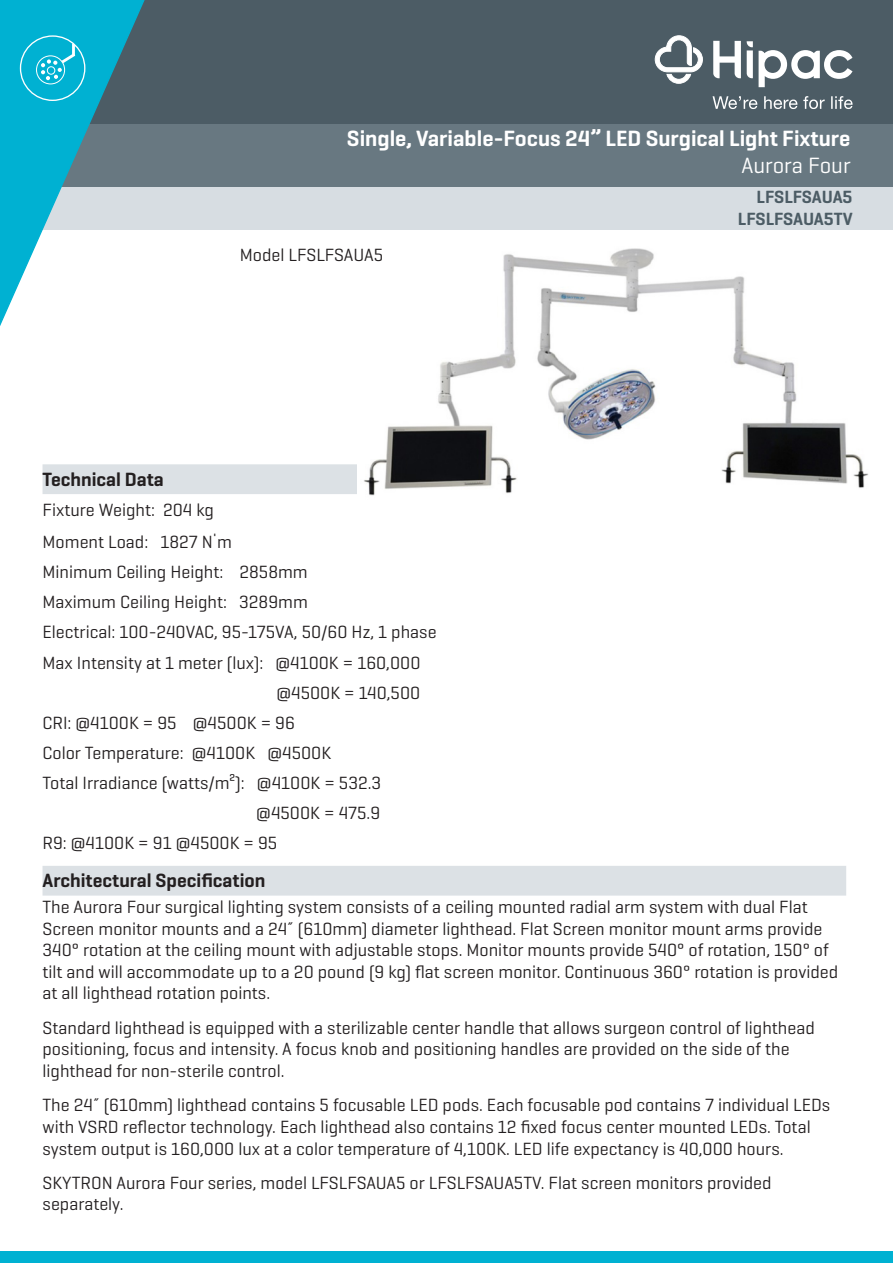
<style>
.page{position:relative;width:893px;height:1263px;background:#fff}
.page>*{position:absolute;margin:0;border:0;box-sizing:border-box;transform-origin:0 0}
.t1{font:600 22.5px "Geogrotesque";color:#fff}
.t2{font:22.5px "Geogrotesque";color:#fff}
.Paragraph_Style_1{font:600 19.5px "Geogrotesque";color:#231f20}
.Paragraph_Style_2{font:18px/21.6px "Geogrotesque";color:#231f20}
.t3{font:600 18px "Geogrotesque";letter-spacing:-.005em;color:#4c5c65}
.Paragraph_Style_2-2{font:15.75px "Geogrotesque";color:#231f20}
</style>
<div class="page">
<div style="left:43px;top:464px;width:391px;height:30px;background:#dce1e5"></div>
<div style="left:43px;top:866px;width:803px;height:29px;background:#dce1e5"></div>
<div style="left:0;top:109px;width:893px;height:88px;background:#687881"></div>
<div style="left:0;top:187px;width:893px;height:43px;background:#d7dde2"></div>
<div style="left:0;top:0;width:893px;height:123px;background:#4c5c65"></div>
<svg style="left:654px;top:35px;width:49px;height:49px"></svg>
<svg style="left:713px;top:96px;width:140px;height:13px"></svg>
<svg style="left:759px;top:50px;width:93px;height:37px"></svg>
<svg style="left:747px;top:41px;width:6px;height:37px"></svg>
<svg style="left:713px;top:41px;width:28px;height:37px"></svg>
<div style="left:0;top:1251px;width:893px;height:12px;background:#00b1d2"></div>
<svg style="left:0;top:0;width:168px;height:326px"></svg>
<div style="left:20px;top:35px;width:65px;height:66px;border:1px solid #fff;border-radius:50%"></div>
<svg style="left:37px;top:56px;width:28px;height:28px"></svg>
<div style="left:36px;top:56px;width:29px;height:28px;border:1px solid #fff;border-radius:50%"></div>
<svg style="left:41px;top:43px;width:37px;height:37px"></svg>
<img style="left:357px;top:248px;width:512px;height:248px">
<p class="t1" style="left:347px;top:125px;width:505px">Single, Variable-Focus 24” LED Surgical Light Fixture</p>
<p class="t2" style="left:741px;top:152px;width:111px">Aurora Four</p>
<p class="t3" style="left:757px;top:186px;width:97px">LFSLFSAUA5</p>
<p class="t3" style="left:738px;top:207px;width:116px">LFSLFSAUA5TV</p>
<p class="Paragraph_Style_2" style="left:240px;top:243px;width:145px">Model LFSLFSAUA5</p>
<p class="Paragraph_Style_1" style="left:43px;top:467px;width:123px">Technical Data</p>
<p class="Paragraph_Style_2" style="left:43px;top:498px;width:173px">Fixture Weight: 204 kg</p>
<p class="Paragraph_Style_2" style="left:43px;top:531px;width:191px">Moment Load: 1827 N m</p>
<p class="Paragraph_Style_2-2" style="left:213px;top:524px;width:6px">•</p>
<p class="Paragraph_Style_2" style="left:43px;top:561px;width:267px">Minimum Ceiling Height: 2858mm</p>
<p class="Paragraph_Style_2" style="left:43px;top:591px;width:267px">Maximum Ceiling Height: 3289mm</p>
<p class="Paragraph_Style_2" style="left:43px;top:621px;width:396px">Electrical: 100-240VAC, 95-175VA, 50/60 Hz, 1 phase</p>
<p class="Paragraph_Style_2" style="left:43px;top:651px;width:379px">Max Intensity at 1 meter (lux): @4100K = 160,000</p>
<p class="Paragraph_Style_2" style="left:276px;top:681px;width:145px">@4500K = 140,500</p>
<p class="Paragraph_Style_2" style="left:43px;top:711px;width:254px">CRI: @4100K = 95 @4500K = 96</p>
<p class="Paragraph_Style_2" style="left:43px;top:741px;width:290px">Color Temperature: @4100K @4500K</p>
<p class="Paragraph_Style_2" style="left:43px;top:771px;width:340px">Total Irradiance (watts/m²): @4100K = 532.3</p>
<p class="Paragraph_Style_2" style="left:256px;top:802px;width:125px">@4500K = 475.9</p>
<p class="Paragraph_Style_2" style="left:43px;top:832px;width:236px">R9: @4100K = 91 @4500K = 95</p>
<p class="Paragraph_Style_1" style="left:43px;top:868px;width:225px">Architectural Specification</p>
<p class="Paragraph_Style_2" style="left:43px;top:895px;width:797px">The Aurora Four surgical lighting system consists of a ceiling mounted radial arm system with dual Flat Screen monitor mounts and a 24˝ (610mm) diameter lighthead. Flat Screen monitor mount arms provide 340° rotation at the ceiling mount with adjustable stops. Monitor mounts provide 540° of rotation, 150° of tilt and will accommodate up to a 20 pound (9 kg) flat screen monitor. Continuous 360° rotation is provided at all lighthead rotation points.</p>
<p class="Paragraph_Style_2" style="left:43px;top:1016px;width:774px">Standard lighthead is equipped with a sterilizable center handle that allows surgeon control of lighthead positioning, focus and intensity. A focus knob and positioning handles are provided on the side of the lighthead for non-sterile control.</p>
<p class="Paragraph_Style_2" style="left:43px;top:1094px;width:789px">The 24˝ (610mm) lighthead contains 5 focusable LED pods. Each focusable pod contains 7 individual LEDs with VSRD reflector technology. Each lighthead also contains 12 fixed focus center mounted LEDs. Total system output is 160,000 lux at a color temperature of 4,100K. LED life expectancy is 40,000 hours.</p>
<p class="Paragraph_Style_2" style="left:43px;top:1171px;width:731px">SKYTRON Aurora Four series, model LFSLFSAUA5 or LFSLFSAUA5TV. Flat screen monitors provided separately.</p>
</div>
